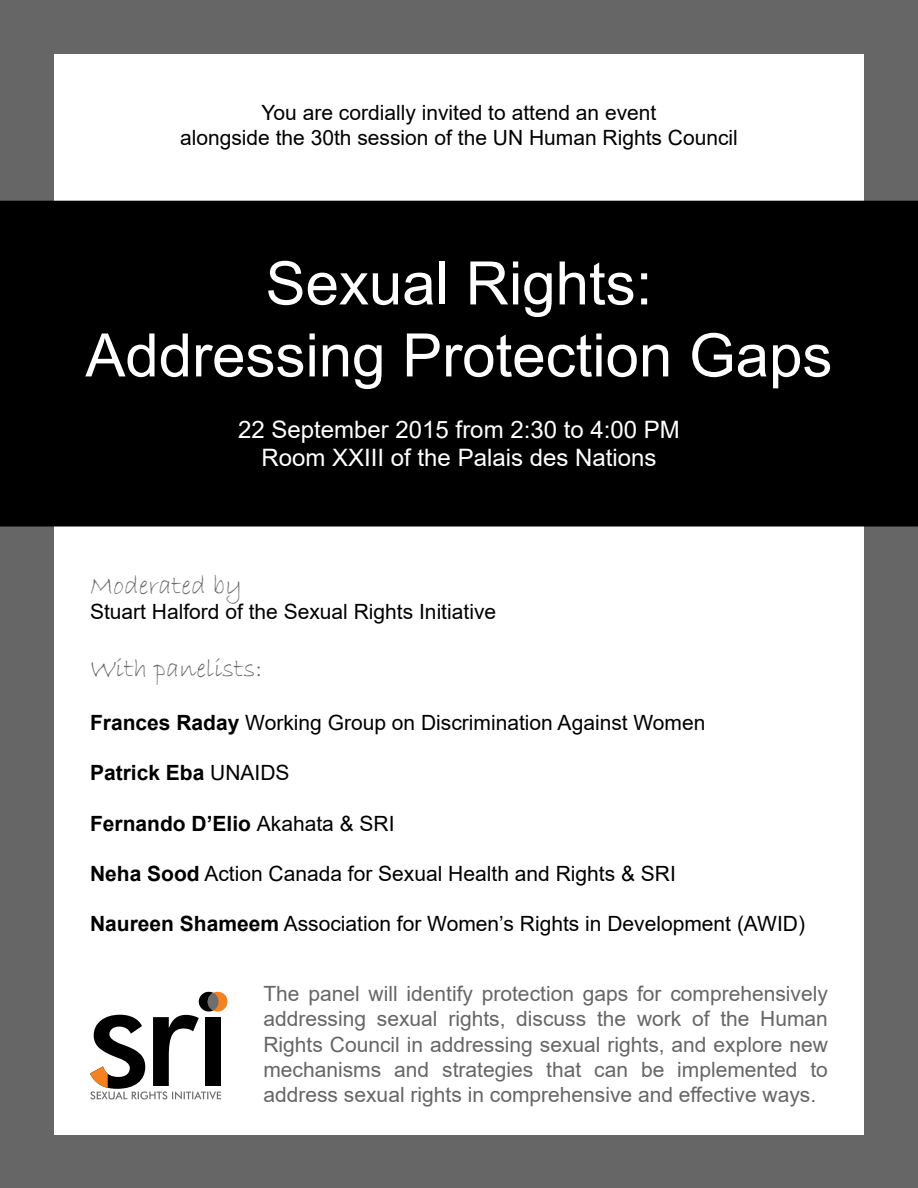
<style>
.page{position:relative;width:918px;height:1188px;background:#666}
.page>*{position:absolute;margin:0;border:0;box-sizing:border-box;transform-origin:0 0}
.t1{font:60px/72px "Arial";color:#fff;text-align:center}
.t2{font:27px "Bradley Hand ITC";color:#666}
.t3{font:24px/28.8px "Arial";color:#fff;text-align:center}
.t4{font:21px/25.2px "Arial";color:#000;text-align:center}
.t5{font:21px/25.2px "Arial";color:#666;text-align:justify}
.t6{font:700 21px "Arial";color:#000}
.s1{font-weight:700}
.s2{font-weight:400}
</style>
<div class="page">
<div style="left:54px;top:54px;width:810px;height:1080px;background:#fff"></div>
<svg style="left:90px;top:992px;width:137px;height:108px"></svg>
<div style="left:1px;top:201px;width:916px;height:325px;background:#000"></div>
<p class="t4" style="left:180px;top:100px;width:559px">You are cordially invited to attend an event<br>alongside the 30th session of the UN Human Rights Council</p>
<h1 class="t1" style="left:85px;top:247px;width:748px">Sexual Rights:<br>Addressing Protection Gaps</h1>
<p class="t3" style="left:238px;top:415px;width:443px">22 September 2015 from 2:30 to 4:00 PM<br>Room XXIII of the Palais des Nations</p>
<p class="t2" style="left:90px;top:569px;width:154px">Moderated by</p>
<p class="t4" style="left:90px;top:598px;width:408px">Stuart Halford of the Sexual Rights Initiative</p>
<p class="t2" style="left:90px;top:651px;width:174px">With panelists:</p>
<p class="t4" style="left:90px;top:710px;width:617px"><span class="s1">Frances Raday</span> Working Group on Discrimination Against Women</p>
<p class="t6" style="left:90px;top:758px;width:201px">Patrick Eba <span class="s2">UNAIDS</span></p>
<p class="t6" style="left:90px;top:808px;width:306px">Fernando D’Elio <span class="s2">Akahata &amp; SRI</span></p>
<p class="t4" style="left:90px;top:861px;width:587px"><span class="s1">Neha Sood</span> Action Canada for Sexual Health and Rights &amp; SRI</p>
<p class="t4" style="left:90px;top:911px;width:717px"><span class="s1">Naureen Shameem</span> Association for Women’s Rights in Development (AWID)</p>
<p class="t5" style="left:263px;top:981px;width:566px">The panel will identify protection gaps for comprehensively addressing sexual rights, discuss the work of the Human Rights Council in addressing sexual rights, and explore new mechanisms and strategies that can be implemented to address sexual rights in comprehensive and effective ways.</p>
</div>
